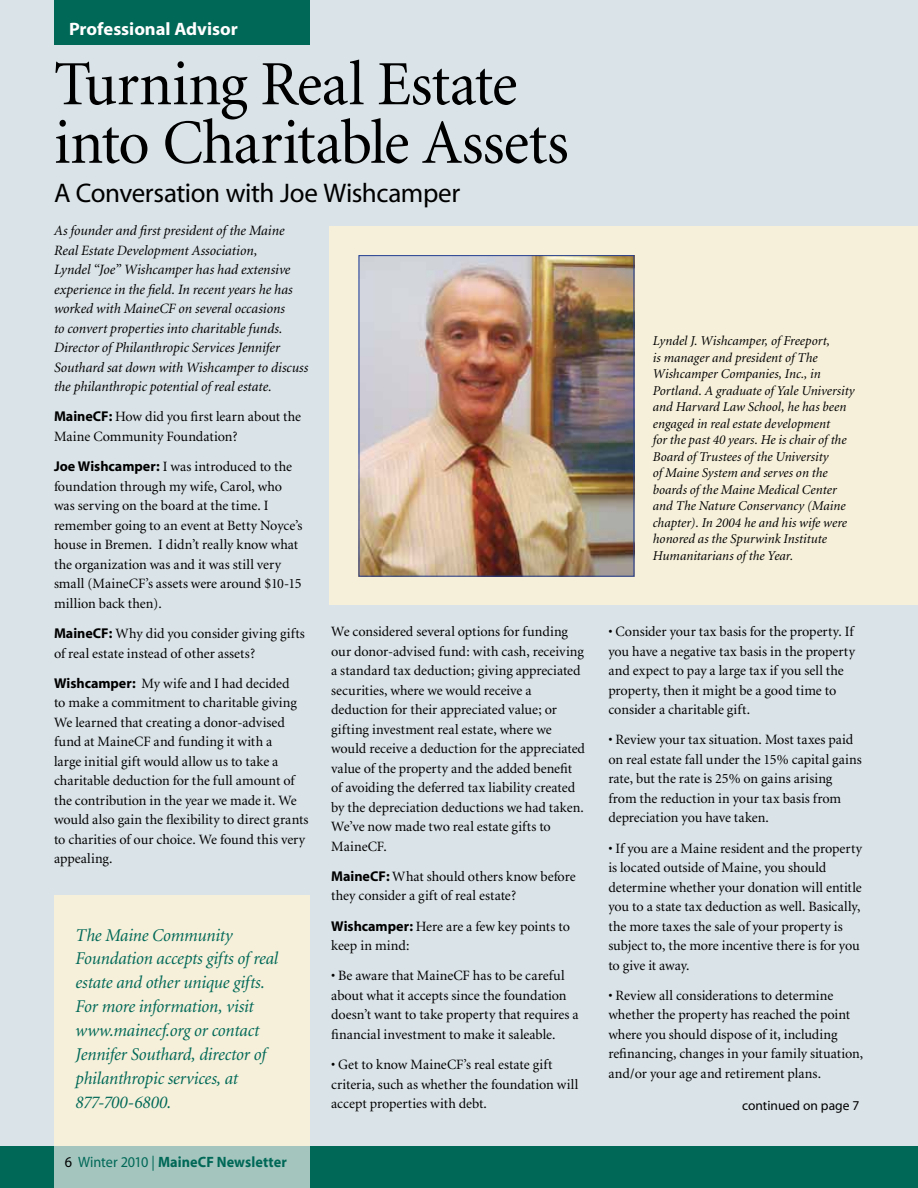
<style>
.page{position:relative;width:918px;height:1188px;background:#fff}
.page>*{position:absolute;margin:0;border:0;box-sizing:border-box;transform-origin:0 0}
.t1{font:63px/58.5px "Minion";letter-spacing:-.01em;color:#000}
.t2{font:27px "Myriad";letter-spacing:-.015em;color:#000}
.t3{font:italic 18px/24px "Minion";letter-spacing:-.01em;color:#006857}
.t4{font:700 18px "Myriad";color:#fff}
.t5{font:700 15px "Myriad";letter-spacing:.005em;color:#006857;scale:.95 1}
.t6{font:14.25px/19.5px "Minion";color:#000}
.t7{font:italic 14.25px/19.5px "Minion";color:#000}
.t8{font:italic 13.5px/16.5px "Minion";color:#000}
.t9{font:13.5px "Myriad";letter-spacing:.005em;color:#000}
.s1{font-family:"Myriad";font-weight:700}
.s2{font-weight:400;color:#000}
.s3{font-weight:400}
</style>
<div class="page">
<div style="left:0;top:0;width:918px;height:1154px;background:#dae3e8"></div>
<div style="left:54px;top:0;width:255px;height:45px;background:#006857"></div>
<div style="left:329px;top:226px;width:589px;height:379px;background:#f6f0da"></div>
<img style="left:361px;top:257px;width:271px;height:317px">
<div style="left:359px;top:255px;width:275px;height:321px;border:1px solid #25408f"></div>
<div style="left:54px;top:895px;width:255px;height:261px;background:#f6f0da"></div>
<div style="left:0;top:1147px;width:918px;height:41px;background:#006857"></div>
<div style="left:54px;top:1147px;width:255px;height:41px;background:#a3c5be"></div>
<p class="t4" style="left:69px;top:19px;width:170px">Professional Advisor</p>
<h1 class="t1" style="left:54px;top:57px;width:516px">Turning Real Estate into Charitable Assets</h1>
<h2 class="t2" style="left:54px;top:179px;width:408px">A Conversation with Joe Wishcamper</h2>
<p class="t7" style="left:54px;top:221px;width:256px">As founder and first president of the Maine Real Estate Development Association,<br>Lyndel “Joe” Wishcamper has had extensive experience in the field. In recent years he has worked with MaineCF on several occasions<br>to convert properties into charitable funds.<br>Director of Philanthropic Services Jennifer Southard sat down with Wishcamper to discuss the philanthropic potential of real estate.</p>
<p class="t6" style="left:54px;top:408px;width:249px"><span class="s1">MaineCF:</span> How did you first learn about the<br>Maine Community Foundation?</p>
<p class="t6" style="left:54px;top:458px;width:250px"><span class="s1">Joe Wishcamper:</span> I was introduced to the foundation through my wife, Carol, who was serving on the board at the time. I remember going to an event at Betty Noyce’s house in Bremen. I didn’t really know what the organization was and it was still very small (MaineCF’s assets were around $10-15 million back then).</p>
<p class="t6" style="left:54px;top:624px;width:252px"><span class="s1">MaineCF:</span> Why did you consider giving gifts of real estate instead of other assets?</p>
<p class="t6" style="left:54px;top:674px;width:256px"><span class="s1">Wishcamper:</span> My wife and I had decided<br>to make a commitment to charitable giving We learned that creating a donor-advised fund at MaineCF and funding it with a<br>large initial gift would allow us to take a charitable deduction for the full amount of the contribution in the year we made it. We would also gain the flexibility to direct grants to charities of our choice. We found this very appealing.</p>
<p class="t3" style="left:76px;top:923px;width:204px">The Maine Community<br>Foundation accepts gifts of real estate and other unique gifts.<br>For more information, visit www.mainecf.org or contact<br>Jennifer Southard, director of philanthropic services, at<br>877-700-6800.</p>
<p class="t5" style="left:65px;top:1154px;width:235px"><span class="s2">6</span> <span class="s3">Winter 2010 |</span> MaineCF Newsletter</p>
<p class="t6" style="left:331px;top:622px;width:255px">We considered several options for funding our donor-advised fund: with cash, receiving a standard tax deduction; giving appreciated securities, where we would receive a deduction for their appreciated value; or gifting investment real estate, where we would receive a deduction for the appreciated value of the property and the added benefit of avoiding the deferred tax liability created by the depreciation deductions we had taken.<br>We’ve now made two real estate gifts to MaineCF.</p>
<p class="t6" style="left:331px;top:867px;width:246px"><span class="s1">MaineCF:</span> What should others know before they consider a gift of real estate?</p>
<p class="t6" style="left:331px;top:917px;width:240px"><span class="s1">Wishcamper:</span> Here are a few key points to keep in mind:</p>
<p class="t6" style="left:331px;top:967px;width:249px">• Be aware that MaineCF has to be careful about what it accepts since the foundation doesn’t want to take property that requires a financial investment to make it saleable.</p>
<p class="t6" style="left:331px;top:1056px;width:249px">• Get to know MaineCF’s real estate gift criteria, such as whether the foundation will accept properties with debt.</p>
<p class="t8" style="left:653px;top:333px;width:203px">Lyndel J. Wishcamper, of Freeport,<br>is manager and president of The Wishcamper Companies, Inc., in Portland. A graduate of Yale University and Harvard Law School, he has been engaged in real estate development<br>for the past 40 years. He is chair of the Board of Trustees of the University<br>of Maine System and serves on the boards of the Maine Medical Center and The Nature Conservancy (Maine chapter). In 2004 he and his wife were honored as the Spurwink Institute Humanitarians of the Year.</p>
<p class="t6" style="left:608px;top:622px;width:248px">• Consider your tax basis for the property. If you have a negative tax basis in the property and expect to pay a large tax if you sell the property, then it might be a good time to consider a charitable gift.</p>
<p class="t6" style="left:608px;top:731px;width:255px">• Review your tax situation. Most taxes paid on real estate fall under the 15% capital gains rate, but the rate is 25% on gains arising from the reduction in your tax basis from depreciation you have taken.</p>
<p class="t6" style="left:608px;top:839px;width:255px">• If you are a Maine resident and the property is located outside of Maine, you should determine whether your donation will entitle you to a state tax deduction as well. Basically, the more taxes the sale of your property is subject to, the more incentive there is for you to give it away.</p>
<p class="t6" style="left:608px;top:986px;width:256px">• Review all considerations to determine whether the property has reached the point where you should dispose of it, including refinancing, changes in your family situation, and/or your age and retirement plans.</p>
<p class="t9" style="left:742px;top:1099px;width:119px">continued on page 7</p>
</div>
